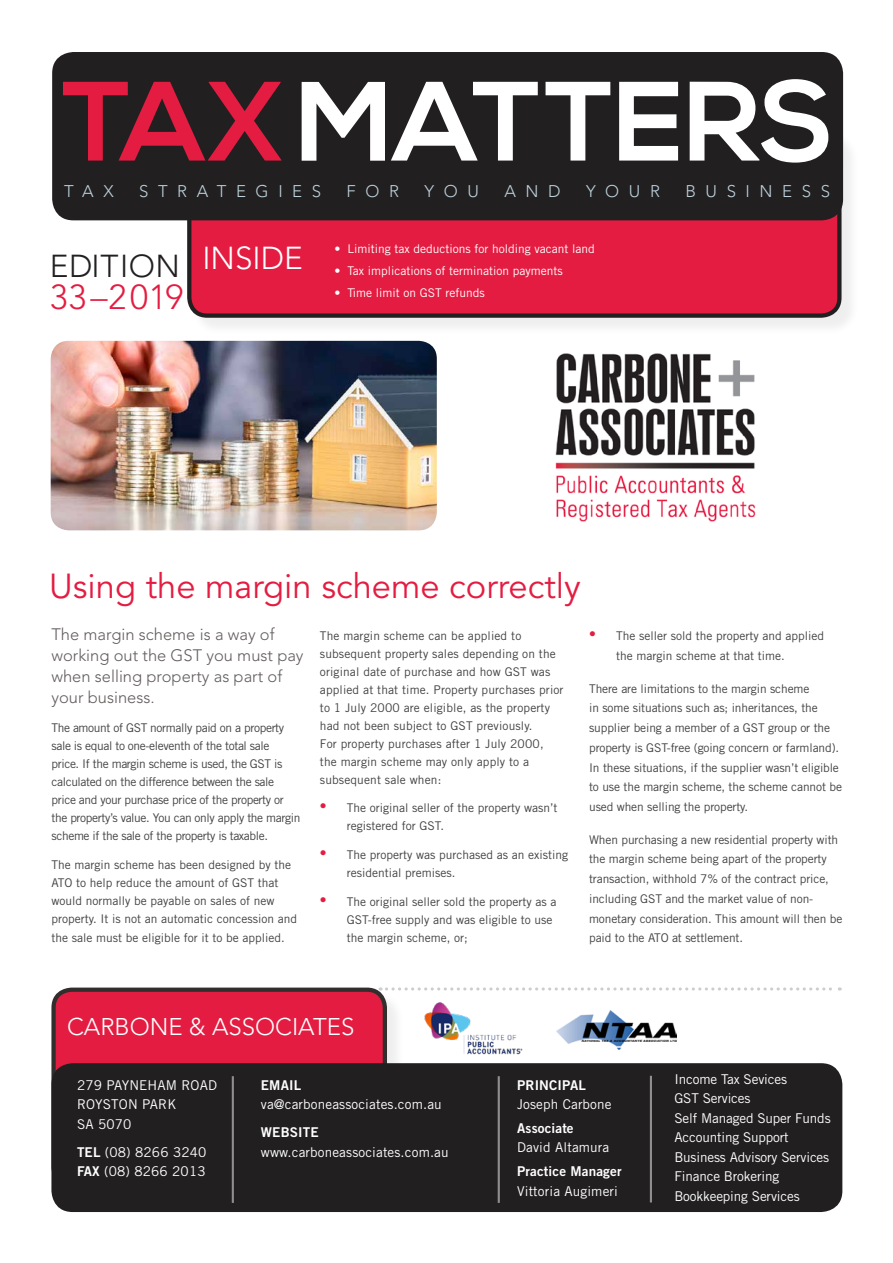
<style>
.page{position:relative;width:893px;height:1263px;background:#fff}
.page>*{position:absolute;margin:0;border:0;box-sizing:border-box;transform-origin:0 0}
.t1{font:700 112.5px "Nexa";color:#fff}
.t2{font:34.5px "Avenir LT Std";color:#e41c41}
.t3{font:300 34.5px "Avenir LT Std";letter-spacing:.02em;color:#e41c41}
.t4{font:300 31.5px "Avenir LT Std";letter-spacing:.02em;color:#221f20}
.t5{font:300 31.5px "Avenir LT Std";color:#fff}
.t6{font:300 24px "Avenir LT Std";color:#fff}
.t7{font:300 16.8px "Avenir LT Std";letter-spacing:.57em;color:#bcd2dd}
.t8{font:300 16.5px/21px "Avenir LT Std";color:#635d5d}
.t9{font:13.5px/19.5px "Trade Gothic LT Std";letter-spacing:.01em;color:#fff}
.t10{font:13.5px/19.5px "Trade Gothic LT Std";letter-spacing:-.01em;color:#fff}
.t11{font:13.5px "Trade Gothic LT Std Bd 2";letter-spacing:.01em;color:#fff}
.t12{font:12px/19.8px "Trade Gothic LT Std";letter-spacing:-.01em;color:#414042}
.t13{font:12px/18px "Trade Gothic LT Std";letter-spacing:.01em;color:#414042}
.t14{font:12px/18px "Trade Gothic LT Std";letter-spacing:-.03em;color:#414042}
.t15{font:12px "Trade Gothic LT Std";color:#fff}
.s1{color:#e41c41}
.s2{font-family:"Trade Gothic LT Std";font-weight:400}
.s3{font-family:"Myriad Pro";font-size:24px;color:#e41c41}
.s4{font-family:"Trade Gothic LT Std Bd 2"}
</style>
<div class="page">
<div style="left:190px;top:131px;width:670px;height:205px;background:#f5f5f5"></div>
<div style="left:189px;top:130px;width:650px;height:186px;background:#e41c41;border-radius:18px"></div>
<div style="left:187px;top:128px;width:654px;height:190px;border:4px solid #221f20;border-radius:18px"></div>
<div style="left:52px;top:52px;width:791px;height:168px;background:#221f20;border-radius:21px"></div>
<img style="left:51px;top:341px;width:386px;height:189px">
<svg style="left:380px;top:987px;width:460px;height:3px"></svg>
<div style="left:54px;top:990px;width:331px;height:195px;background:#e41c41;border-radius:18px"></div>
<div style="left:51px;top:987px;width:336px;height:200px;border:4px solid #322e2e;border-radius:18px"></div>
<div style="left:51px;top:1063px;width:791px;height:149px;background:#221f20;border-radius:21px"></div>
<hr style="left:232px;top:1076px;width:2px;height:127px;background:#fff">
<hr style="left:498px;top:1076px;width:2px;height:127px;background:#fff">
<hr style="left:650px;top:1076px;width:2px;height:126px;background:#fff">
<img style="left:424px;top:1002px;width:99px;height:53px">
<img style="left:556px;top:1010px;width:120px;height:39px">
<img style="left:555px;top:353px;width:201px;height:169px">
<h1 class="t1" style="left:62px;top:57px;width:774px"><span class="s1">TAX</span>MATTERS</h1>
<h3 class="t7" style="left:64px;top:181px;width:51px">TAX</h3>
<h3 class="t7" style="left:139px;top:181px;width:184px">STRATEGIES</h3>
<h3 class="t7" style="left:347px;top:181px;width:54px">FOR</h3>
<h3 class="t7" style="left:425px;top:181px;width:56px">YOU</h3>
<h3 class="t7" style="left:504px;top:181px;width:58px">AND</h3>
<h3 class="t7" style="left:586px;top:181px;width:75px">YOUR</h3>
<h3 class="t7" style="left:685px;top:181px;width:146px">BUSINESS</h3>
<h3 class="t4" style="left:50px;top:248px;width:132px">EDITION</h3>
<h2 class="t3" style="left:50px;top:277px;width:135px">33 <span class="s2">–</span>2019</h2>
<h3 class="t5" style="left:202px;top:239px;width:102px">INSIDE</h3>
<p class="t15" style="left:335px;top:242px;width:262px">• Limiting tax deductions for holding vacant land</p>
<p class="t15" style="left:335px;top:264px;width:230px">• Tax implications of termination payments</p>
<p class="t15" style="left:335px;top:286px;width:152px">• Time limit on GST refunds</p>
<h2 class="t2" style="left:49px;top:566px;width:533px">Using the margin scheme correctly</h2>
<h3 class="t8" style="left:51px;top:624px;width:254px">The margin scheme is a way of working out the GST you must pay when selling property as part of your business.</h3>
<p class="t14" style="left:51px;top:718px;width:250px">The amount of GST normally paid on a property sale is equal to one-eleventh of the total sale<br>price. If the margin scheme is used, the GST is calculated on the difference between the sale price and your purchase price of the property or the property’s value. You can only apply the margin scheme if the sale of the property is taxable.</p>
<p class="t12" style="left:51px;top:855px;width:247px;line-height:18.3px">The margin scheme has been designed by the ATO to help reduce the amount of GST that would normally be payable on sales of new property. It is not an automatic concession and the sale must be eligible for it to be applied.</p>
<p class="t13" style="left:320px;top:626px;width:245px">The margin scheme can be applied to subsequent property sales depending on the original date of purchase and how GST was applied at that time. Property purchases prior to 1 July 2000 are eligible, as the property had not been subject to GST previously.<br>For property purchases after 1 July 2000,<br>the margin scheme may only apply to a subsequent sale when:</p>
<p class="t12" style="left:347px;top:799px;width:212px;line-height:18px;text-indent:-27px"><span class="s3">•</span> The original seller of the property wasn’t registered for GST.</p>
<p class="t12" style="left:347px;top:846px;width:223px;line-height:18px;text-indent:-27px"><span class="s3">•</span> The property was purchased as an existing residential premises.</p>
<p class="t12" style="left:347px;top:892px;width:211px;line-height:18.3px;text-indent:-27px"><span class="s3">•</span> The original seller sold the property as a<br>GST-free supply and was eligible to use the margin scheme, or;</p>
<p class="t12" style="left:616px;top:626px;width:209px;text-indent:-27px"><span class="s3">•</span> The seller sold the property and applied the margin scheme at that time.</p>
<p class="t12" style="left:589px;top:678px;width:254px">There are limitations to the margin scheme<br>in some situations such as; inheritances, the supplier being a member of a GST group or the property is GST-free (going concern or farmland).<br>In these situations, if the supplier wasn’t eligible to use the margin scheme, the scheme cannot be used when selling the property.</p>
<p class="t12" style="left:589px;top:829px;width:255px">When purchasing a new residential property with the margin scheme being apart of the property transaction, withhold 7% of the contract price, including GST and the market value of non&shy;monetary consideration. This amount will then be paid to the ATO at settlement.</p>
<h3 class="t6" style="left:67px;top:1013px;width:289px">CARBONE &amp; ASSOCIATES</h3>
<p class="t9" style="left:77px;top:1075px;width:142px">279 PAYNEHAM ROAD<br>ROYSTON PARK<br>SA 5070</p>
<p class="t9" style="left:77px;top:1142px;width:131px"><span class="s4">TEL</span> (08) 8266 3240<br><span class="s4">FAX</span> (08) 8266 2013</p>
<p class="t11" style="left:261px;top:1076px;width:42px">EMAIL</p>
<p class="t9" style="left:261px;top:1094px;width:182px">va@carboneassociates.com.au</p>
<p class="t11" style="left:261px;top:1124px;width:59px">WEBSITE</p>
<p class="t9" style="left:261px;top:1142px;width:189px">www.carboneassociates.com.au</p>
<p class="t11" style="left:517px;top:1076px;width:70px">PRINCIPAL</p>
<p class="t9" style="left:517px;top:1094px;width:96px">Joseph Carbone</p>
<p class="t11" style="left:517px;top:1120px;width:58px">Associate</p>
<p class="t9" style="left:517px;top:1137px;width:94px">David Altamura</p>
<p class="t11" style="left:517px;top:1163px;width:106px">Practice Manager</p>
<p class="t9" style="left:517px;top:1181px;width:102px">Vittoria Augimeri</p>
<p class="t10" style="left:674px;top:1069px;width:158px">Income Tax Sevices<br>GST Services<br>Self Managed Super Funds<br>Accounting Support<br>Business Advisory Services<br>Finance Brokering<br>Bookkeeping Services</p>
</div>
